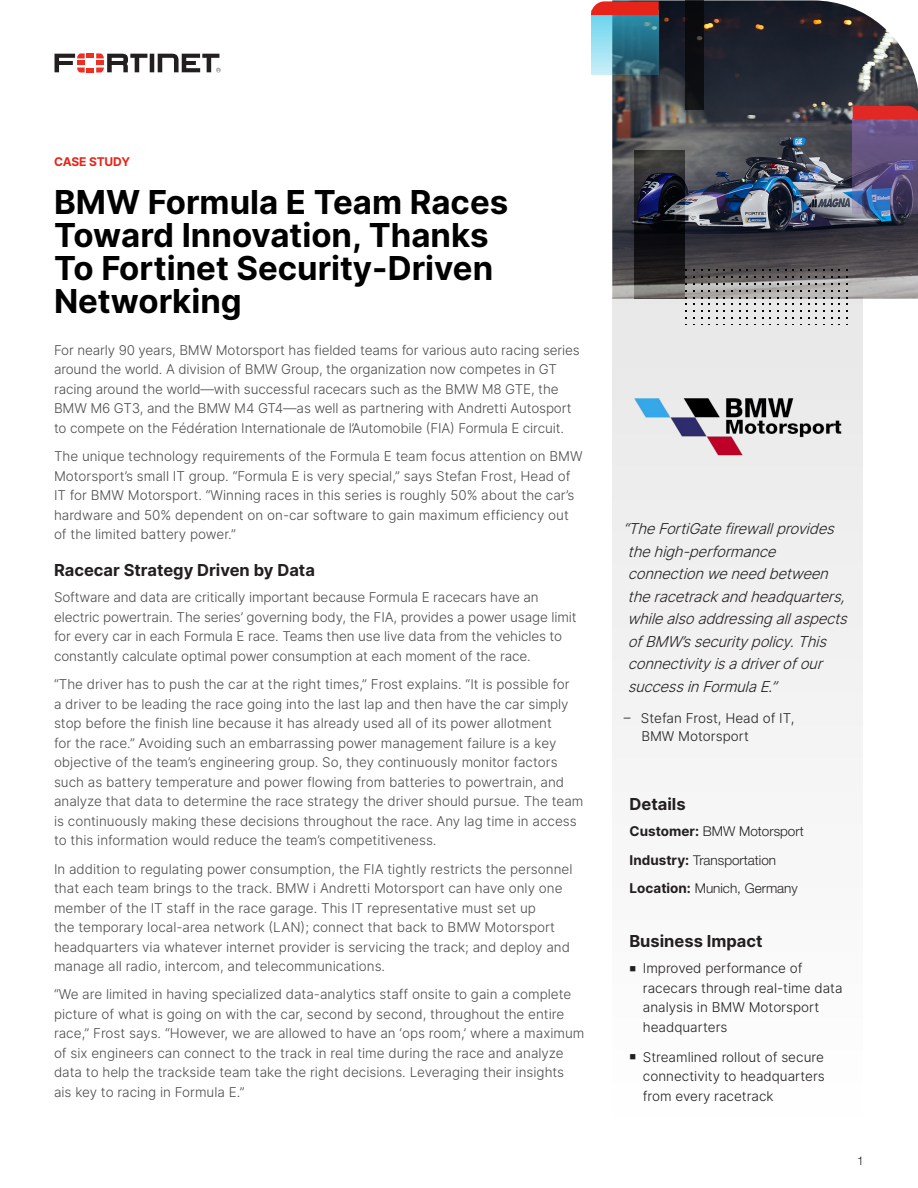
<style>
.page{position:relative;width:918px;height:1188px;background:#fff}
.page>*{position:absolute;margin:0;border:0;box-sizing:border-box;transform-origin:0 0}
.Main_Title{font:700 33px/33px "Inter";color:#000}
.Body_Copy_SUBHEAD__B{font:700 16.5px "Inter";color:#231f20}
.Sidebar_headline__Bl{font:700 16.5px "Inter";color:#231f20}
.INSET_QUOTE{font:italic 300 15px/22.5px "Inter";color:#231f20}
.Body_Copy{font:300 13.5px/19.5px "Inter";color:#4b4c4d}
.INSET_QUOTE_-_NAME{font:300 13.5px/19.5px "Inter";color:#231f20}
.Sidebar_Copy{font:300 13.5px "Helvetica Neue LT Pro";color:#231f20}
.Page_Header{font:700 12px "Inter";letter-spacing:-.01em;color:#e72419}
.t1{font:300 12px "Helvetica Neue LT Pro";color:#231f20}
.s1{font-family:"Inter";font-weight:700}
</style>
<div class="page">
<img style="left:612px;top:0;width:306px;height:299px">
<div style="left:686px;top:0;width:18px;height:110px;background:#0b0c0f"></div>
<svg style="left:635px;top:150px;width:50px;height:147px;background:#272830"></svg>
<svg style="left:685px;top:269px;width:2px;height:8px"></svg>
<svg style="left:693px;top:269px;width:2px;height:8px"></svg>
<svg style="left:708px;top:269px;width:2px;height:8px"></svg>
<svg style="left:716px;top:269px;width:2px;height:8px"></svg>
<svg style="left:731px;top:269px;width:2px;height:8px"></svg>
<svg style="left:739px;top:269px;width:2px;height:8px"></svg>
<svg style="left:754px;top:269px;width:2px;height:8px"></svg>
<svg style="left:762px;top:269px;width:2px;height:8px"></svg>
<svg style="left:777px;top:269px;width:2px;height:8px"></svg>
<svg style="left:785px;top:269px;width:2px;height:8px"></svg>
<svg style="left:800px;top:269px;width:2px;height:8px"></svg>
<svg style="left:823px;top:269px;width:2px;height:8px"></svg>
<svg style="left:846px;top:269px;width:2px;height:8px"></svg>
<svg style="left:591px;top:15px;width:68px;height:60px;background:#4e94a8"></svg>
<svg style="left:591px;top:1px;width:68px;height:14px"></svg>
<svg style="left:853px;top:119px;width:65px;height:95px;background:#5d5586"></svg>
<svg style="left:853px;top:106px;width:65px;height:13px"></svg>
<svg style="left:55px;top:53px;width:166px;height:20px"></svg>
<div style="left:612px;top:297px;width:250px;height:827px;background:#f4f4f4"></div>
<img style="left:634px;top:398px;width:208px;height:57px">
<p class="Page_Header" style="left:54px;top:153px;width:78px">CASE STUDY</p>
<p class="Main_Title" style="left:54px;top:185px;width:456px">BMW Formula E Team Races<br>Toward Innovation, Thanks<br>To Fortinet Security-Driven<br>Networking</p>
<p class="Body_Copy" style="left:54px;top:340px;width:527px">For nearly 90 years, BMW Motorsport has fielded teams for various auto racing series around the world. A division of BMW Group, the organization now competes in GT racing around the world—with successful racecars such as the BMW M8 GTE, the BMW M6 GT3, and the BMW M4 GT4—as well as partnering with Andretti Autosport to compete on the Fédération Internationale de l’Automobile (FIA) Formula E circuit.</p>
<p class="Body_Copy" style="left:54px;top:447px;width:530px">The unique technology requirements of the Formula E team focus attention on BMW Motorsport’s small IT group. “Formula E is very special,” says Stefan Frost, Head of IT for BMW Motorsport. “Winning races in this series is roughly 50% about the car’s hardware and 50% dependent on on-car software to gain maximum efficiency out of the limited battery power.”</p>
<p class="Body_Copy_SUBHEAD__B" style="left:54px;top:558px;width:262px">Racecar Strategy Driven by Data</p>
<p class="Body_Copy" style="left:54px;top:587px;width:524px">Software and data are critically important because Formula E racecars have an electric powertrain. The series’ governing body, the FIA, provides a power usage limit for every car in each Formula E race. Teams then use live data from the vehicles to constantly calculate optimal power consumption at each moment of the race.</p>
<p class="Body_Copy" style="left:54px;top:674px;width:531px">“The driver has to push the car at the right times,” Frost explains. “It is possible for<br>a driver to be leading the race going into the last lap and then have the car simply stop before the finish line because it has already used all of its power allotment<br>for the race.” Avoiding such an embarrassing power management failure is a key objective of the team’s engineering group. So, they continuously monitor factors such as battery temperature and power flowing from batteries to powertrain, and analyze that data to determine the race strategy the driver should pursue. The team is continuously making these decisions throughout the race. Any lag time in access to this information would reduce the team’s competitiveness.</p>
<p class="Body_Copy" style="left:54px;top:859px;width:520px">In addition to regulating power consumption, the FIA tightly restricts the personnel that each team brings to the track. BMW i Andretti Motorsport can have only one member of the IT staff in the race garage. This IT representative must set up<br>the temporary local-area network (LAN); connect that back to BMW Motorsport headquarters via whatever internet provider is servicing the track; and deploy and manage all radio, intercom, and telecommunications.</p>
<p class="Body_Copy" style="left:54px;top:985px;width:532px">“We are limited in having specialized data-analytics staff onsite to gain a complete picture of what is going on with the car, second by second, throughout the entire race,” Frost says. “However, we are allowed to have an ‘ops room,’ where a maximum of six engineers can connect to the track in real time during the race and analyze data to help the trackside team take the right decisions. Leveraging their insights ais key to racing in Formula E.”</p>
<p class="INSET_QUOTE" style="left:623px;top:518px;width:231px">“TheFortiGatefirewallprovides thehigh-performance connectionweneedbetween theracetrackandheadquarters, whilealsoaddressingallaspects ofBMW’ssecuritypolicy.This connectivityisadriverofour successinFormulaE.”</p>
<p class="INSET_QUOTE_-_NAME" style="left:641px;top:709px;width:155px;line-height:18px;text-indent:-17px">– Stefan Frost, Head of IT,<br>BMW Motorsport</p>
<p class="Sidebar_headline__Bl" style="left:630px;top:792px;width:58px">Details</p>
<p class="Sidebar_Copy" style="left:630px;top:823px;width:176px"><span class="s1">Customer:</span> BMW Motorsport</p>
<p class="Sidebar_Copy" style="left:630px;top:852px;width:148px"><span class="s1">Industry:</span> Transportation</p>
<p class="Sidebar_Copy" style="left:630px;top:880px;width:170px"><span class="s1">Location:</span> Munich, Germany</p>
<p class="Sidebar_headline__Bl" style="left:629px;top:929px;width:135px">Business Impact</p>
<p class="INSET_QUOTE_-_NAME" style="left:643px;top:959px;width:201px;text-indent:-14px">■ Improved performance of racecars through real-time data analysis in BMW Motorsport headquarters</p>
<p class="INSET_QUOTE_-_NAME" style="left:643px;top:1047px;width:183px;text-align:justify;text-indent:-14px">■ Streamlined rollout of secure connectivity to headquarters from every racetrack</p>
<p class="t1" style="left:857px;top:1154px;width:8px">1</p>
</div>
